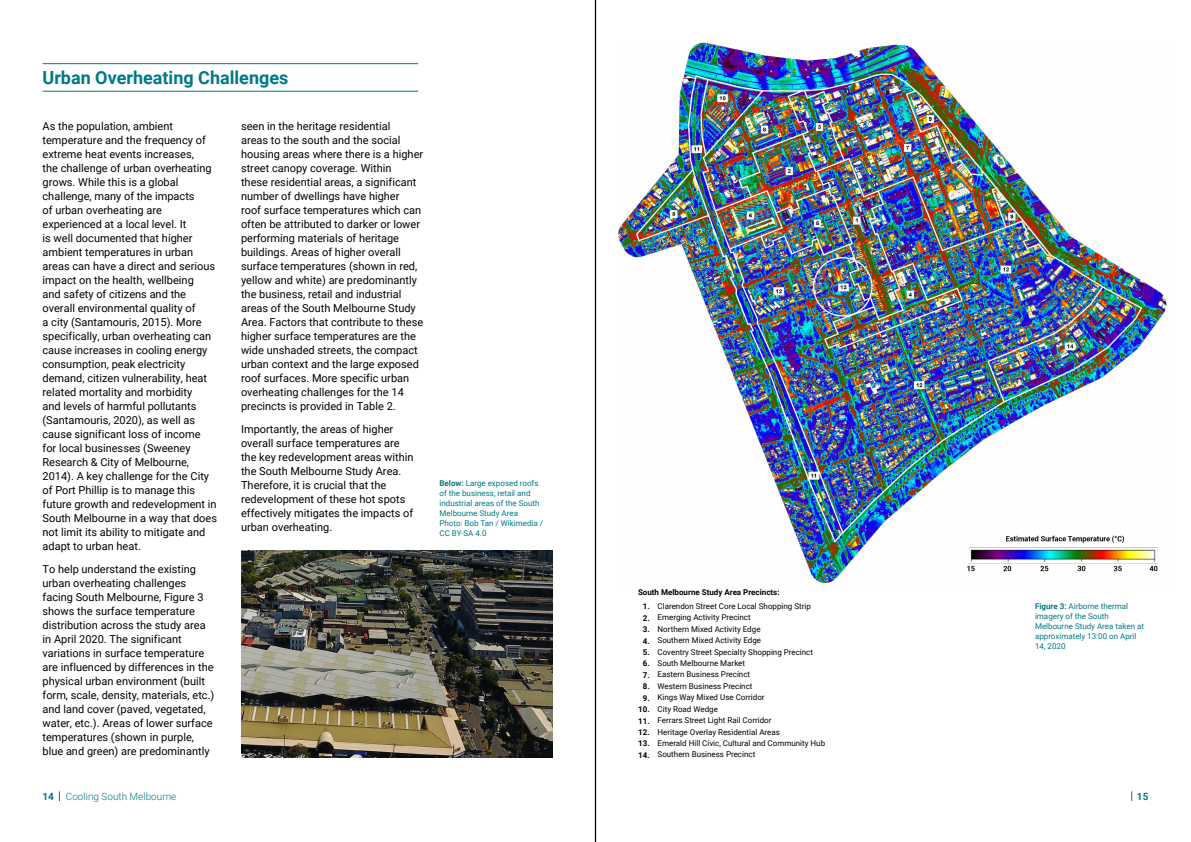
<style>
.page{position:relative;width:1191px;height:842px;background:#fff}
.page>*{position:absolute;margin:0;border:0;box-sizing:border-box;transform-origin:0 0}
.t1{font:700 18px "Roboto";color:#007887}
.t2{font:11px/14px "Roboto";color:#000}
.t3{font:300 10px "Roboto";color:#007887}
.t4{font:700 10px "Roboto";color:#007887}
.t5{font:8px/11.4px "Roboto";color:#000}
.t6{font:8px/10px "Roboto";color:#007887}
.t7{font:700 8px/11.4px "Roboto";color:#000;text-align:center}
.s1{font-weight:700}
</style>
<div class="page">
<img style="left:241px;top:550px;width:312px;height:208px">
<hr style="left:43px;top:91px;width:375px;height:1px;background:#007887">
<hr style="left:43px;top:63px;width:375px;height:1px;background:#007887">
<img style="left:618px;top:42px;width:549px;height:541px">
<hr style="left:595px;top:0;width:1px;height:842px;background:#000">
<h1 class="t1" style="left:43px;top:65px;width:247px">Urban Overheating Challenges</h1>
<p class="t2" style="left:43px;top:119px;width:176px">As the population, ambient temperature and the frequency of extreme heat events increases,<br>the challenge of urban overheating grows. While this is a global challenge, many of the impacts<br>of urban overheating are experienced at a local level. It<br>is well documented that higher ambient temperatures in urban areas can have a direct and serious impact on the health, wellbeing<br>and safety of citizens and the overall environmental quality of<br>a city (Santamouris, 2015). More specifically, urban overheating can cause increases in cooling energy consumption, peak electricity demand, citizen vulnerability, heat related mortality and morbidity<br>and levels of harmful pollutants (Santamouris, 2020), as well as cause significant loss of income for local businesses (Sweeney<br>Research &amp; City of Melbourne,<br>2014). A key challenge for the City of Port Phillip is to manage this future growth and redevelopment in<br>South Melbourne in a way that does not limit its ability to mitigate and adapt to urban heat.</p>
<p class="t2" style="left:43px;top:561px;width:173px">To help understand the existing urban overheating challenges facing South Melbourne, Figure 3 shows the surface temperature distribution across the study area in April 2020. The significant variations in surface temperature are influenced by differences in the physical urban environment (built form, scale, density, materials, etc.) and land cover (paved, vegetated, water, etc.). Areas of lower surface temperatures (shown in purple, blue and green) are predominantly</p>
<p class="t2" style="left:241px;top:119px;width:184px">seen in the heritage residential<br>areas to the south and the social housing areas where there is a higher street canopy coverage. Within<br>these residential areas, a significant number of dwellings have higher<br>roof surface temperatures which can often be attributed to darker or lower performing materials of heritage buildings. Areas of higher overall surface temperatures (shown in red, yellow and white) are predominantly the business, retail and industrial areas of the South Melbourne Study Area. Factors that contribute to these higher surface temperatures are the wide unshaded streets, the compact urban context and the large exposed roof surfaces. More specific urban overheating challenges for the 14 precincts is provided in Table 2.</p>
<p class="t2" style="left:241px;top:422px;width:174px">Importantly, the areas of higher overall surface temperatures are the key redevelopment areas within the South Melbourne Study Area.<br>Therefore, it is crucial that the redevelopment of these hot spots effectively mitigates the impacts of urban overheating.</p>
<p class="t6" style="left:439px;top:478px;width:105px"><span class="s1">Below:</span> Large exposed roofs of the business, retail and industrial areas of the South<br>Melbourne Study Area<br>Photo: Bob Tan / Wikimedia /<br>CC BY-SA 4.0</p>
<p class="t7" style="left:638px;top:586px;width:143px">South Melbourne Study Area Precincts:</p>
<p class="t7" style="left:638px;top:600px;width:13px">1.<br>2.<br>3.<br>4.<br>5.<br>6.<br>7.<br>8.<br>9.<br>10.<br>11.<br>12.<br>13.<br>14.</p>
<p class="t6" style="left:1035px;top:601px;width:110px"><span class="s1">Figure 3:</span> Airborne thermal imagery of the South<br>Melbourne Study Area taken at approximately 13:00 on April<br>14, 2020</p>
<p class="t5" style="left:657px;top:600px;width:169px">Clarendon Street Core Local Shopping Strip<br>Emerging Activity Precinct<br>Northern Mixed Activity Edge<br>Southern Mixed Activity Edge<br>Coventry Street Specialty Shopping Precinct<br>South Melbourne Market<br>Eastern Business Precinct<br>Western Business Precinct<br>Kings Way Mixed Use Corridor<br>City Road Wedge<br>Ferrars Street Light Rail Corridor<br>Heritage Overlay Residential Areas<br>Emerald Hill Civic, Cultural and Community Hub<br>Southern Business Precinct</p>
<p class="t3" style="left:43px;top:789px;width:135px"><span class="s1">14</span> Cooling South Melbourne</p>
<p class="t4" style="left:1137px;top:789px;width:13px">15</p>
</div>
